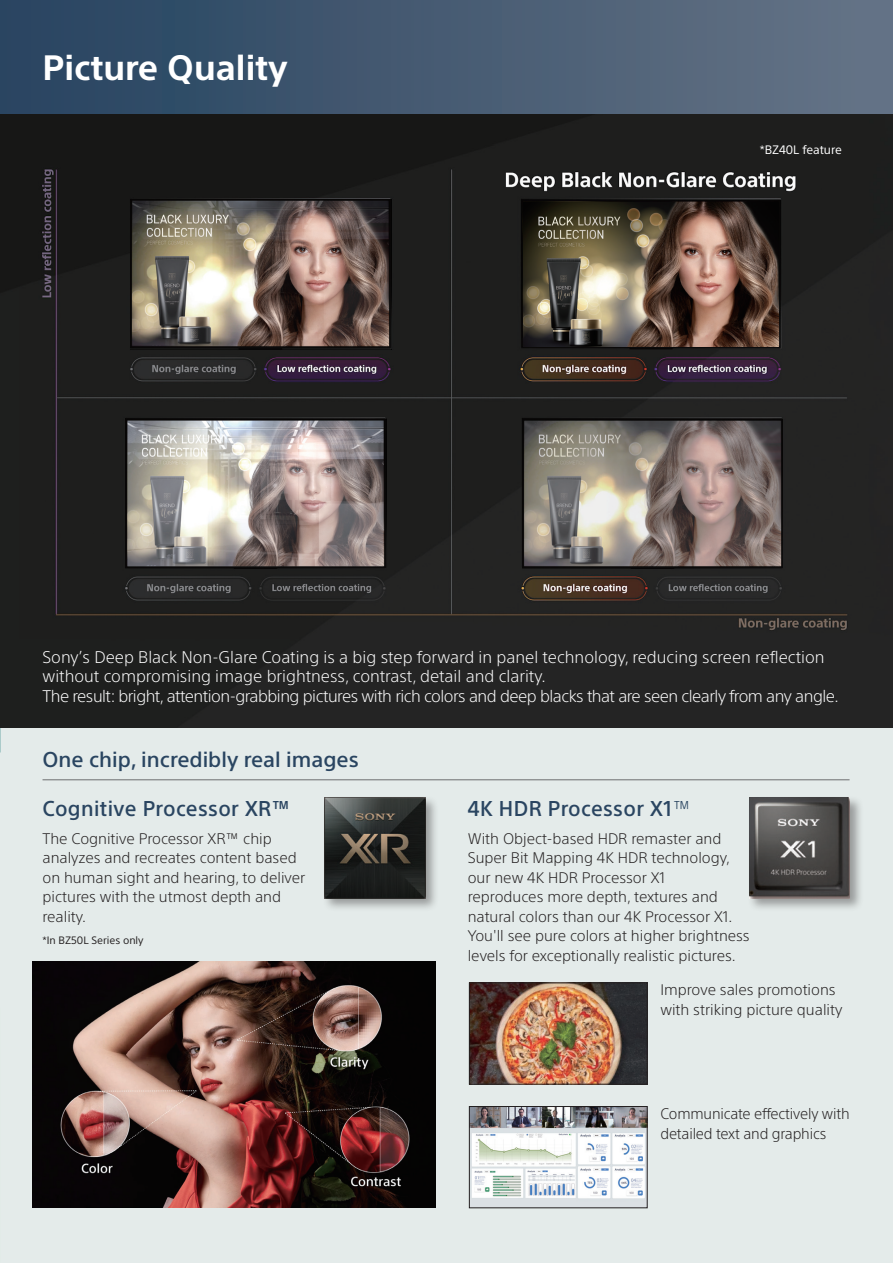
<style>
.page{position:relative;width:893px;height:1263px;background:#fff}
.page>*{position:absolute;margin:0;border:0;box-sizing:border-box;transform-origin:0 0}
.t1{font:700 34.5px "SST";color:#fff}
.t2{font:500 21px "SST";letter-spacing:.02em;color:#2a4561}
.t3{font:500 21px "SST";color:#2a4561}
.t4{font:300 16.5px/19.5px "SST";letter-spacing:-.005em;color:#fff}
.t5{font:300 15px/19.5px "SST";color:#231f20}
.t6{font:12px "SST";color:#fff}
.t7{font:10.5px "SST";color:#231f20}
.s1{font-weight:300}
</style>
<div class="page">
<div style="left:0;top:723px;width:893px;height:540px;background:#e4ebea"></div>
<hr style="left:43px;top:779px;width:807px;height:1px;background:#6c6d70">
<div style="left:0;top:0;width:893px;height:115px;background:linear-gradient(to right,#274360,#667486)"></div>
<div style="left:747px;top:795px;width:117px;height:118px;background:#231f20;opacity:.4"></div>
<img style="left:749px;top:798px;width:101px;height:100px">
<div style="left:322px;top:795px;width:118px;height:118px;background:#231f20;opacity:.4"></div>
<img style="left:325px;top:798px;width:100px;height:100px">
<img style="left:32px;top:961px;width:404px;height:246px">
<img style="left:469px;top:982px;width:179px;height:103px">
<img style="left:471px;top:1108px;width:174px;height:98px">
<div style="left:469px;top:1106px;width:178px;height:102px;border:1px solid #231f20"></div>
<img style="left:0;top:115px;width:893px;height:612px">
<img style="left:130px;top:199px;width:261px;height:150px">
<img style="left:125px;top:418px;width:261px;height:151px">
<img style="left:522px;top:418px;width:261px;height:151px">
<img style="left:524px;top:202px;width:255px;height:144px">
<h1 class="t1" style="left:43px;top:48px;width:247px">Picture Quality</h1>
<p class="t6" style="left:760px;top:143px;width:84px">*BZ40L feature</p>
<p class="t4" style="left:43px;top:647px;width:798px">Sony’s Deep Black Non-Glare Coating is a big step forward in panel technology, reducing screen reflection without compromising image brightness, contrast, detail and clarity.<br>The result: bright, attention-grabbing pictures with rich colors and deep blacks that are seen clearly from any angle.</p>
<h2 class="t3" style="left:43px;top:747px;width:318px">One chip, incredibly real images</h2>
<h2 class="t2" style="left:43px;top:796px;width:250px">Cognitive Processor XR™</h2>
<p class="t5" style="left:43px;top:828px;width:264px">The Cognitive Processor XR™ chip analyzes and recreates content based on human sight and hearing, to deliver pictures with the utmost depth and reality.</p>
<p class="t7" style="left:43px;top:934px;width:103px">*In BZ50L Series only</p>
<h2 class="t2" style="left:468px;top:796px;width:225px">4K HDR Processor X1<span class="s1">™</span></h2>
<p class="t5" style="left:468px;top:828px;width:283px">With Object-based HDR remaster and Super Bit Mapping 4K HDR technology, our new 4K HDR Processor X1<br>reproduces more depth, textures and natural colors than our 4K Processor X1.<br>You'll see pure colors at higher brightness levels for exceptionally realistic pictures.</p>
<p class="t5" style="left:660px;top:980px;width:184px">Improve sales promotions with striking picture quality</p>
<p class="t5" style="left:661px;top:1104px;width:191px">Communicate effectively with detailed text and graphics</p>
</div>
